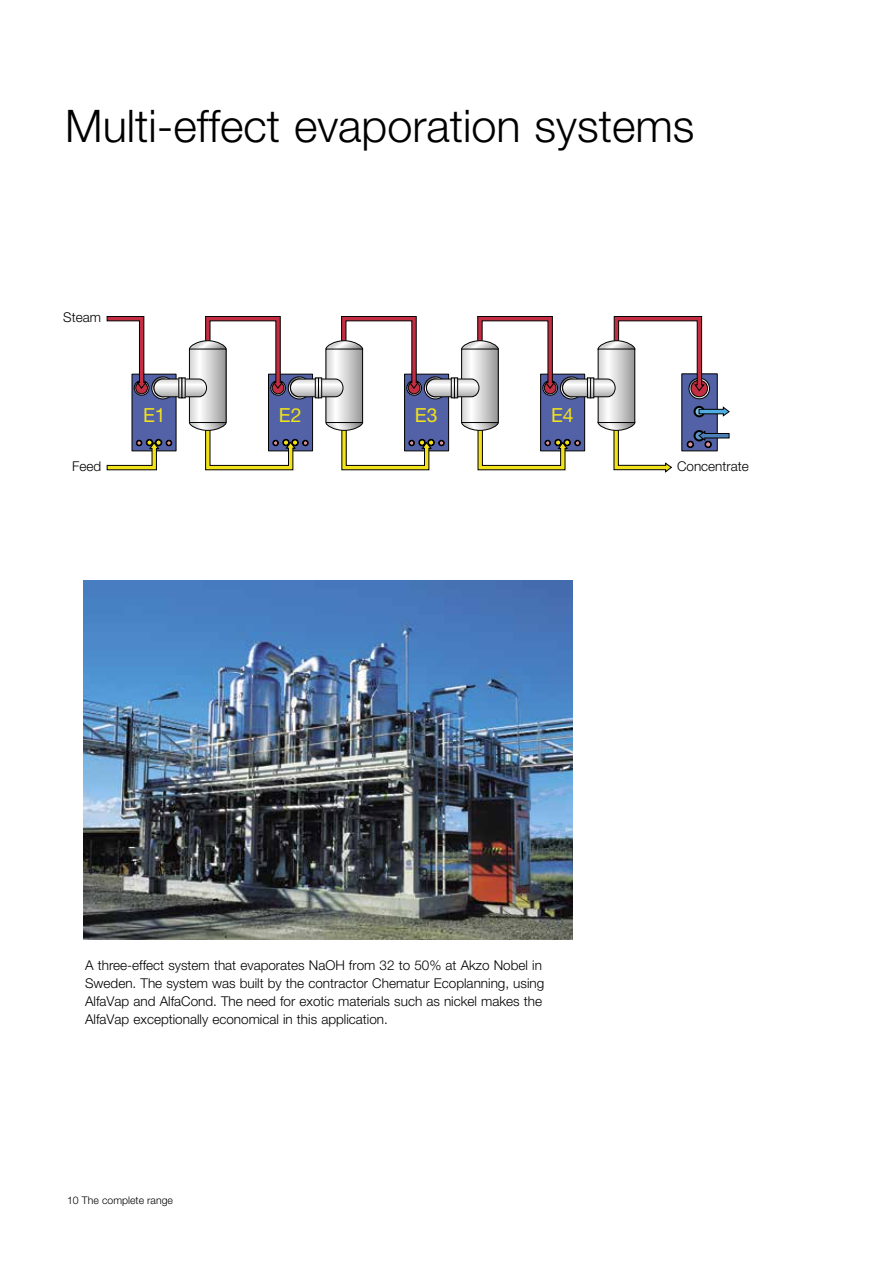
<style>
.page{position:relative;width:893px;height:1263px;background:#fff}
.page>*{position:absolute;margin:0;border:0;box-sizing:border-box;transform-origin:0 0}
.t1{font:300 45px "Helvetica Neue LT Pro";color:#000}
.t2{font:19.5px "Helvetica Neue";color:#f1e21a}
.t3{font:300 13.5px/18px "Helvetica Neue LT Pro";color:#000}
.t4{font:300 10.5px "Helvetica Neue LT Pro";color:#000}
</style>
<div class="page">
<img style="left:84px;top:580px;width:489px;height:359px">
<svg style="left:107px;top:316px;width:622px;height:156px"></svg>
<div style="left:587px;top:378px;width:4px;height:20px;border:1px solid #000"></div>
<div style="left:590px;top:378px;width:4px;height:20px;border:1px solid #000"></div>
<h1 class="t1" style="left:65px;top:99px;width:631px">Multi-effect evaporation systems</h1>
<p class="t3" style="left:63px;top:308px;width:39px">Steam</p>
<h2 class="t2" style="left:143px;top:404px;width:24px">E1</h2>
<h2 class="t2" style="left:279px;top:404px;width:24px">E2</h2>
<h2 class="t2" style="left:415px;top:404px;width:24px">E3</h2>
<h2 class="t2" style="left:551px;top:404px;width:24px">E4</h2>
<p class="t3" style="left:72px;top:457px;width:31px">Feed</p>
<p class="t3" style="left:677px;top:456px;width:73px">Concentrate</p>
<p class="t3" style="left:85px;top:956px;width:461px">A three-effect system that evaporates NaOH from 32 to 50% at Akzo Nobel in Sweden. The system was built by the contractor Chematur Ecoplanning, using AlfaVap and AlfaCond. The need for exotic materials such as nickel makes the AlfaVap exceptionally economical in this application.</p>
<p class="t4" style="left:67px;top:1194px;width:107px">10 The complete range</p>
</div>
